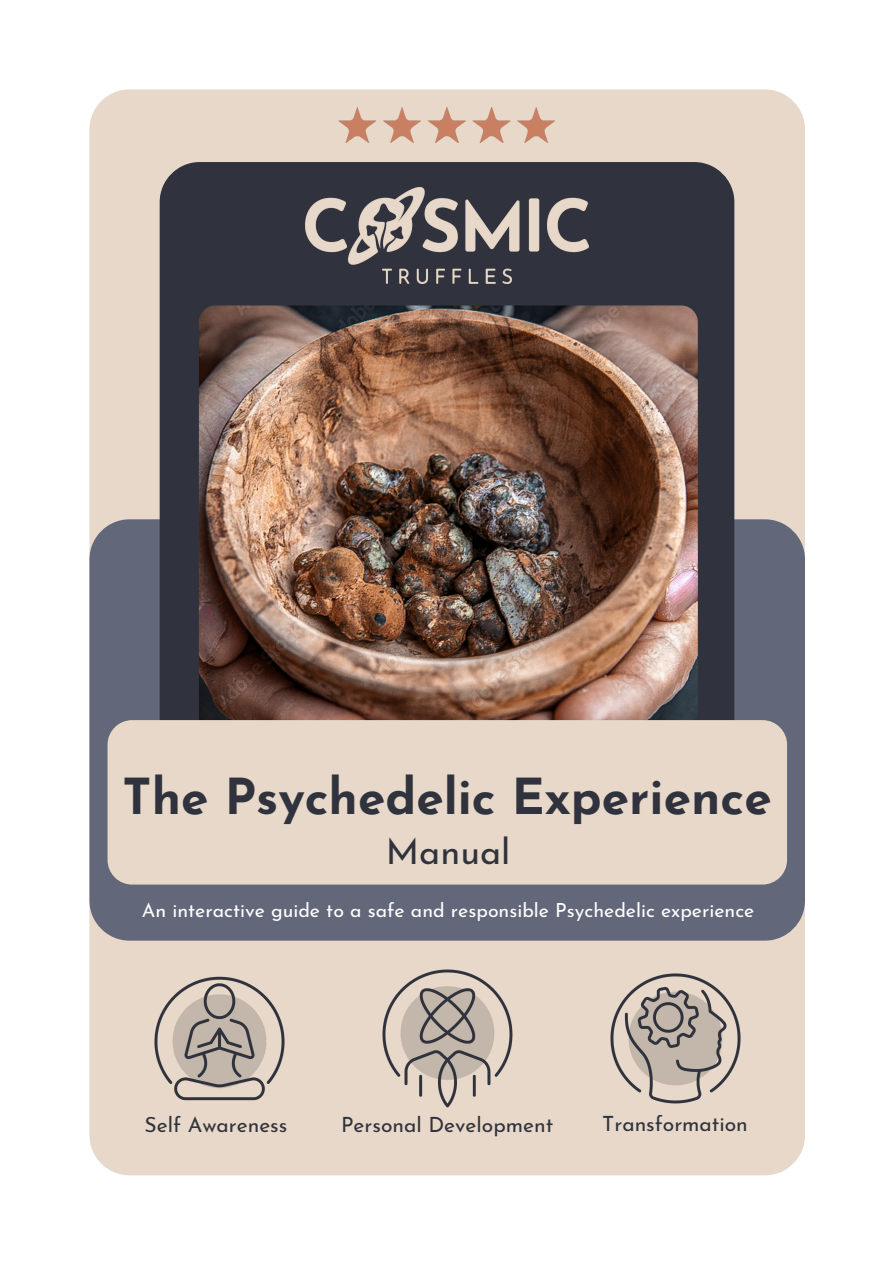
<style>
.page{position:relative;width:894px;height:1264px;background:#fff}
.page>*{position:absolute;margin:0;border:0;box-sizing:border-box;transform-origin:0 0}
.t1{font:700 49.5px "Josefin Sans";color:#30333d}
.t2{font:36px "Josefin Sans";color:#30333d}
.t3{font:21px "Josefin Sans";color:#30333d}
.t4{font:19.5px "Josefin Sans";color:#fff}
</style>
<div class="page">
<div style="left:89px;top:89px;width:715px;height:1086px;background:#e7d8c9;border-radius:40px"></div>
<div style="left:89px;top:519px;width:715px;height:421px;background:#62677a;border-radius:40px"></div>
<div style="left:160px;top:162px;width:574px;height:714px;background:#30333d;border-radius:40px"></div>
<img style="left:154px;top:976px;width:131px;height:125px">
<img style="left:382px;top:969px;width:131px;height:139px">
<img style="left:610px;top:973px;width:131px;height:131px">
<img style="left:199px;top:305px;width:499px;height:415px">
<div style="left:107px;top:720px;width:679px;height:164px;background:#e7d8c9;border-radius:25px"></div>
<img style="left:306px;top:187px;width:282px;height:96px">
<img style="left:338px;top:107px;width:217px;height:36px">
<p class="t1" style="left:123px;top:777px;width:650px">The Psychedelic Experience</p>
<p class="t2" style="left:385px;top:837px;width:126px">Manual</p>
<p class="t4" style="left:142px;top:902px;width:614px">An interactive guide to a safe and responsible Psychedelic experience</p>
<p class="t3" style="left:144px;top:1116px;width:144px">Self Awareness</p>
<p class="t3" style="left:341px;top:1116px;width:214px">Personal Development</p>
<p class="t3" style="left:602px;top:1115px;width:147px">Transformation</p>
</div>
